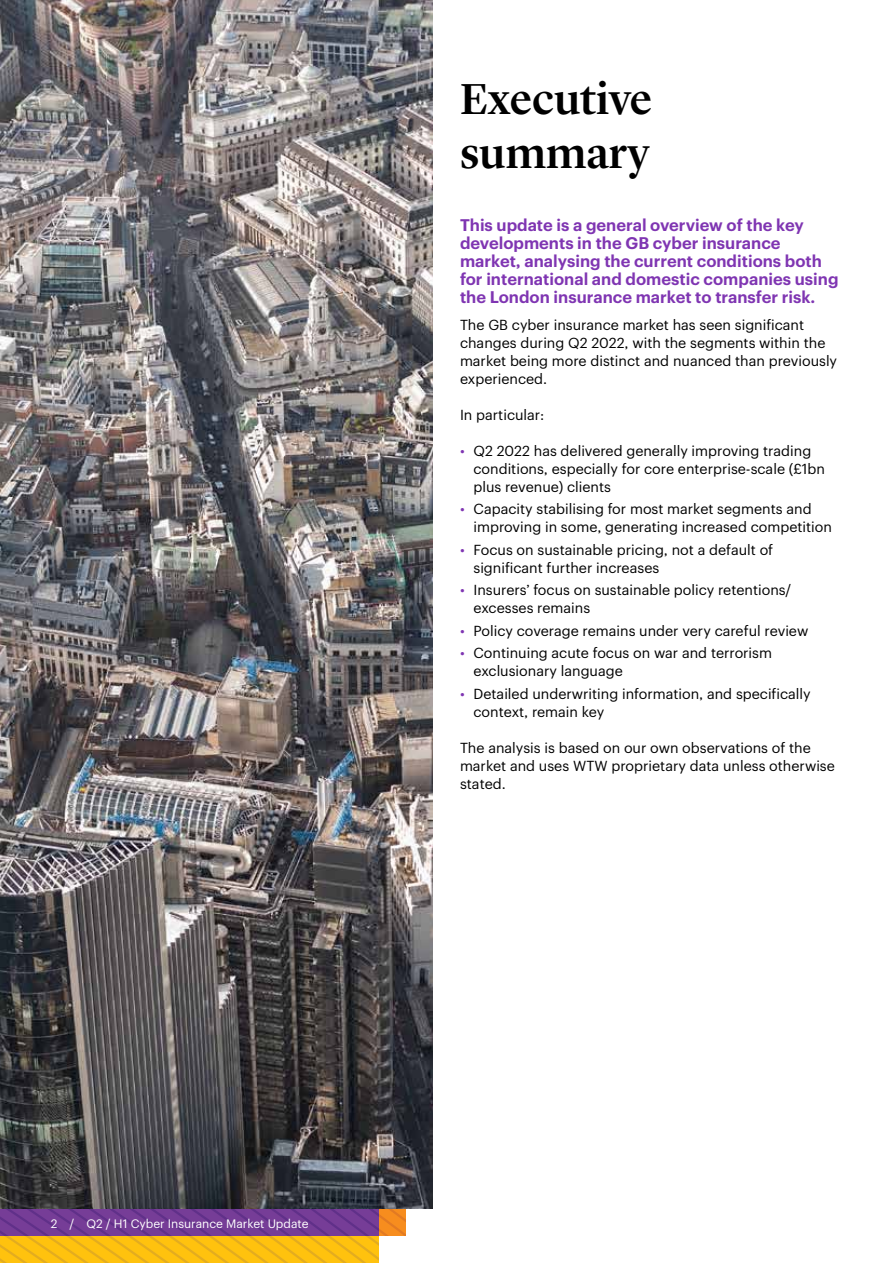
<style>
.page{position:relative;width:893px;height:1263px;background:#fff}
.page>*{position:absolute;margin:0;border:0;box-sizing:border-box;transform-origin:0 0}
.t1{font:500 45px/54px "Lyon Display";letter-spacing:-.005em;color:#000}
.t2{font:600 16.5px/18px "Graphik";color:#7f35b2}
.t3{font:14.25px/18px "Graphik";color:#000}
.t4{font:12px "Graphik";color:#fff}
.s1{color:#7f35b2}
</style>
<div class="page">
<svg style="left:0;top:1209px;width:406px;height:54px;background:#ba8056"></svg>
<img style="left:0;top:0;width:433px;height:1209px">
<h1 class="t1" style="left:460px;top:68px;width:194px">Executive summary</h1>
<p class="t2" style="left:460px;top:214px;width:380px">This update is a general overview of the key developments in the GB cyber insurance market, analysing the current conditions both for international and domestic companies using the London insurance market to transfer risk.</p>
<p class="t3" style="left:460px;top:315px;width:379px">The GB cyber insurance market has seen significant changes during Q2 2022, with the segments within the market being more distinct and nuanced than previously experienced.</p>
<p class="t3" style="left:460px;top:405px;width:86px">In particular:</p>
<p class="t3" style="left:473px;top:441px;width:353px;text-indent:-13px"><span class="s1">•</span> Q2 2022 has delivered generally improving trading conditions, especially for core enterprise-scale (£1bn plus revenue) clients</p>
<p class="t3" style="left:473px;top:499px;width:360px;text-indent:-13px"><span class="s1">•</span> Capacity stabilising for most market segments and improving in some, generating increased competition</p>
<p class="t3" style="left:473px;top:540px;width:301px;text-indent:-13px"><span class="s1">•</span> Focus on sustainable pricing, not a default of significant further increases</p>
<p class="t3" style="left:473px;top:580px;width:319px;text-indent:-13px"><span class="s1">•</span> Insurers’ focus on sustainable policy retentions/ excesses remains</p>
<p class="t3" style="left:460px;top:621px;width:350px"><span class="s1">•</span> Policy coverage remains under very careful review</p>
<p class="t3" style="left:473px;top:643px;width:300px;text-indent:-13px"><span class="s1">•</span> Continuing acute focus on war and terrorism exclusionary language</p>
<p class="t3" style="left:473px;top:684px;width:339px;text-indent:-13px"><span class="s1">•</span> Detailed underwriting information, and specifically context, remain key</p>
<p class="t3" style="left:460px;top:738px;width:376px">The analysis is based on our own observations of the market and uses WTW proprietary data unless otherwise stated.</p>
<p class="t4" style="left:51px;top:1215px;width:259px">2 / Q2 / H1 Cyber Insurance Market Update</p>
</div>
